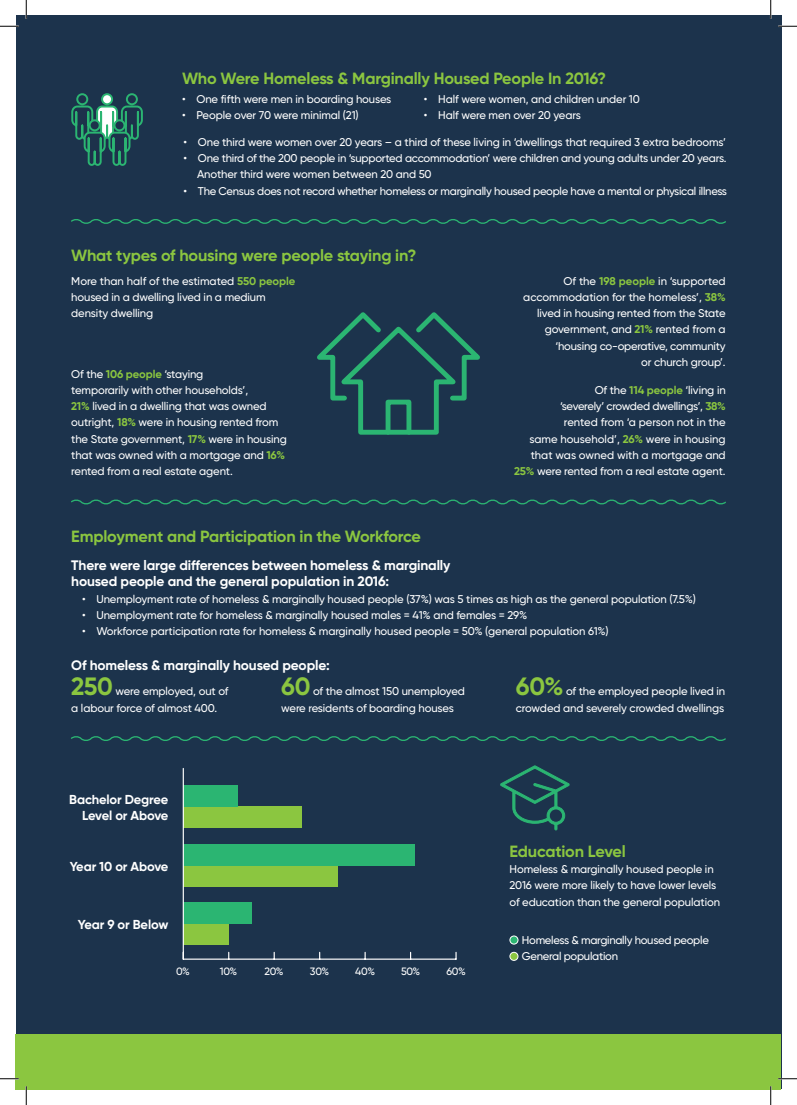
<style>
.page{position:relative;width:797px;height:1105px;background:#fff}
.page>*{position:absolute;margin:0;border:0;box-sizing:border-box;transform-origin:0 0}
.t1{font:700 25px "Gilroy";letter-spacing:-.015em;color:#8bc640}
.t2{font:700 16.25px "Gilroy";letter-spacing:-.01em;color:#8bc640}
.t3{font:700 13.75px/16.2px "Gilroy";letter-spacing:-.01em;color:#fff}
.t4{font:700 13px/15.4px "Gilroy";letter-spacing:-.01em;color:#fff;text-align:right}
.t5{font:500 11.25px/16.2px "Gilroy";letter-spacing:-.01em;color:#fff}
.t6{font:500 10.62px "Gilroy";letter-spacing:-.025em;color:#fff}
.s1{font-weight:700;color:#8bc640}
</style>
<div class="page">
<div style="left:16px;top:16px;width:765px;height:1073px;background:#1c334c"></div>
<div style="left:16px;top:1034px;width:765px;height:55px;background:#8bc640"></div>
<svg style="left:71px;top:219px;width:655px;height:5px"></svg>
<svg style="left:71px;top:499px;width:655px;height:6px"></svg>
<svg style="left:71px;top:736px;width:655px;height:5px"></svg>
<svg style="left:317px;top:312px;width:163px;height:123px"></svg>
<div style="left:385px;top:400px;width:26px;height:35px;border:5px solid #2bb572"></div>
<div style="left:183px;top:807px;width:118px;height:21px;background:#8bc640"></div>
<div style="left:183px;top:786px;width:55px;height:21px;background:#2bb572"></div>
<div style="left:183px;top:865px;width:155px;height:21px;background:#8bc640"></div>
<div style="left:183px;top:844px;width:232px;height:21px;background:#2bb572"></div>
<div style="left:183px;top:923px;width:46px;height:21px;background:#8bc640"></div>
<div style="left:183px;top:902px;width:68px;height:21px;background:#2bb572"></div>
<hr style="left:183px;top:958px;width:273px;height:2px;background:#fff">
<svg style="left:273px;top:952px;width:2px;height:7px"></svg>
<svg style="left:364px;top:952px;width:2px;height:7px"></svg>
<hr style="left:183px;top:768px;width:1px;height:191px;background:#fff">
<svg style="left:500px;top:765px;width:70px;height:66px"></svg>
<div style="left:510px;top:952px;width:8px;height:8px;background:#8bc640;border-radius:50%"></div>
<div style="left:509px;top:952px;width:9px;height:9px;border:1px solid #fff;border-radius:50%"></div>
<div style="left:510px;top:936px;width:8px;height:8px;background:#2bb572;border-radius:50%"></div>
<div style="left:509px;top:936px;width:9px;height:8px;border:1px solid #fff;border-radius:50%"></div>
<svg style="left:71px;top:93px;width:72px;height:73px"></svg>
<svg style="left:0;top:25px;width:19px;height:2px"></svg>
<svg style="left:778px;top:25px;width:19px;height:2px"></svg>
<svg style="left:0;top:1078px;width:19px;height:1px"></svg>
<svg style="left:778px;top:1078px;width:19px;height:1px"></svg>
<svg style="left:25px;top:0;width:2px;height:19px"></svg>
<svg style="left:25px;top:1086px;width:2px;height:19px"></svg>
<svg style="left:770px;top:0;width:1px;height:19px"></svg>
<svg style="left:770px;top:1086px;width:1px;height:19px"></svg>
<p class="t2" style="left:182px;top:68px;width:425px">Who Were Homeless &amp; Marginally Housed People In 2016?</p>
<p class="t5" style="left:182px;top:90px;width:211px">• One fifth were men in boarding houses</p>
<p class="t5" style="left:182px;top:107px;width:178px">• People over 70 were minimal (21)</p>
<p class="t5" style="left:424px;top:90px;width:217px">• Half were women, and children under 10</p>
<p class="t5" style="left:424px;top:107px;width:158px">• Half were men over 20 years</p>
<p class="t5" style="left:184px;top:134px;width:544px">• One third were women over 20 years – a third of these living in ‘dwellings that required 3 extra bedrooms’</p>
<p class="t5" style="left:197px;top:150px;width:531px;text-indent:-14px">• One third of the 200 people in ‘supported accommodation’ were children and young adults under 20 years.<br>Another third were women between 20 and 50</p>
<p class="t5" style="left:184px;top:182px;width:545px">• The Census does not record whether homeless or marginally housed people have a mental or physical illness</p>
<p class="t2" style="left:71px;top:245px;width:347px">What types of housing were people staying in?</p>
<p class="t5" style="left:71px;top:273px;width:225px">More than half of the estimated <span class="s1">550 people </span>housed in a dwelling lived in a medium density dwelling</p>
<p class="t5" style="left:71px;top:365px;width:217px">Of the <span class="s1">106 people</span> ‘staying<br>temporarily with other households’,<br><span class="s1">21%</span> lived in a dwelling that was owned outright, <span class="s1">18%</span> were in housing rented from the State government, <span class="s1">17%</span> were in housing that was owned with a mortgage and <span class="s1">16% </span>rented from a real estate agent.</p>
<p class="t2" style="left:71px;top:526px;width:351px">Employment and Participation in the Workforce</p>
<p class="t5" style="left:523px;top:273px;width:204px;text-align:right">Of the <span class="s1">198 people</span> in ‘supported accommodation for the homeless’, <span class="s1">38% </span>lived in housing rented from the State government, and <span class="s1">21%</span> rented from a ‘housing co-operative, community<br>or church group’.</p>
<p class="t5" style="left:514px;top:382px;width:213px;text-align:right">Of the <span class="s1">114 people</span> ‘living in<br>‘severely’ crowded dwellings’, <span class="s1">38%<br></span>rented from ‘a person not in the<br>same household’, <span class="s1">26%</span> were in housing that was owned with a mortgage and <span class="s1">25%</span> were rented from a real estate agent.</p>
<p class="t3" style="left:71px;top:557px;width:380px">There were large differences between homeless &amp; marginally housed people and the general population in 2016:</p>
<p class="t5" style="left:82px;top:590px;width:615px">• Unemployment rate of homeless &amp; marginally housed people (37%) was 5 times as high as the general population (7.5%)</p>
<p class="t5" style="left:82px;top:607px;width:447px">• Unemployment rate for homeless &amp; marginally housed males = 41% and females = 29%</p>
<p class="t5" style="left:82px;top:623px;width:528px">• Workforce participation rate for homeless &amp; marginally housed people = 50% (general population 61%)</p>
<p class="t3" style="left:71px;top:657px;width:260px">Of homeless &amp; marginally housed people:</p>
<p class="t1" style="left:71px;top:671px;width:43px">250</p>
<p class="t5" style="left:71px;top:683px;width:159px;text-indent:44px">were employed, out of a labour force of almost 400.</p>
<p class="t4" style="left:69px;top:792px;width:101px">Bachelor Degree<br>Level or Above</p>
<p class="t4" style="left:70px;top:858px;width:100px">Year 10 or Above</p>
<p class="t4" style="left:78px;top:917px;width:92px">Year 9 or Below</p>
<p class="t1" style="left:281px;top:671px;width:31px">60</p>
<p class="t5" style="left:281px;top:683px;width:185px;text-indent:32px">of the almost 150 unemployed were residents of boarding houses</p>
<p class="t6" style="left:176px;top:964px;width:15px">0%</p>
<p class="t6" style="left:220px;top:964px;width:19px">10%</p>
<p class="t6" style="left:264px;top:964px;width:21px">20%</p>
<p class="t6" style="left:310px;top:964px;width:21px">30%</p>
<p class="t6" style="left:355px;top:964px;width:21px">40%</p>
<p class="t6" style="left:401px;top:964px;width:21px">50%</p>
<p class="t6" style="left:446px;top:964px;width:21px">60%</p>
<p class="t1" style="left:516px;top:671px;width:49px">60%</p>
<p class="t5" style="left:516px;top:683px;width:211px;text-align:right">of the employed people lived in<br>crowded and severely crowded dwellings</p>
<p class="t2" style="left:509px;top:841px;width:118px">Education Level</p>
<p class="t5" style="left:509px;top:861px;width:212px">Homeless &amp; marginally housed people in<br>2016 were more likely to have lower levels of education than the general population</p>
<p class="t5" style="left:511px;top:931px;width:199px">- Homeless &amp; marginally housed people</p>
<p class="t5" style="left:511px;top:948px;width:108px">- General population</p>
</div>
